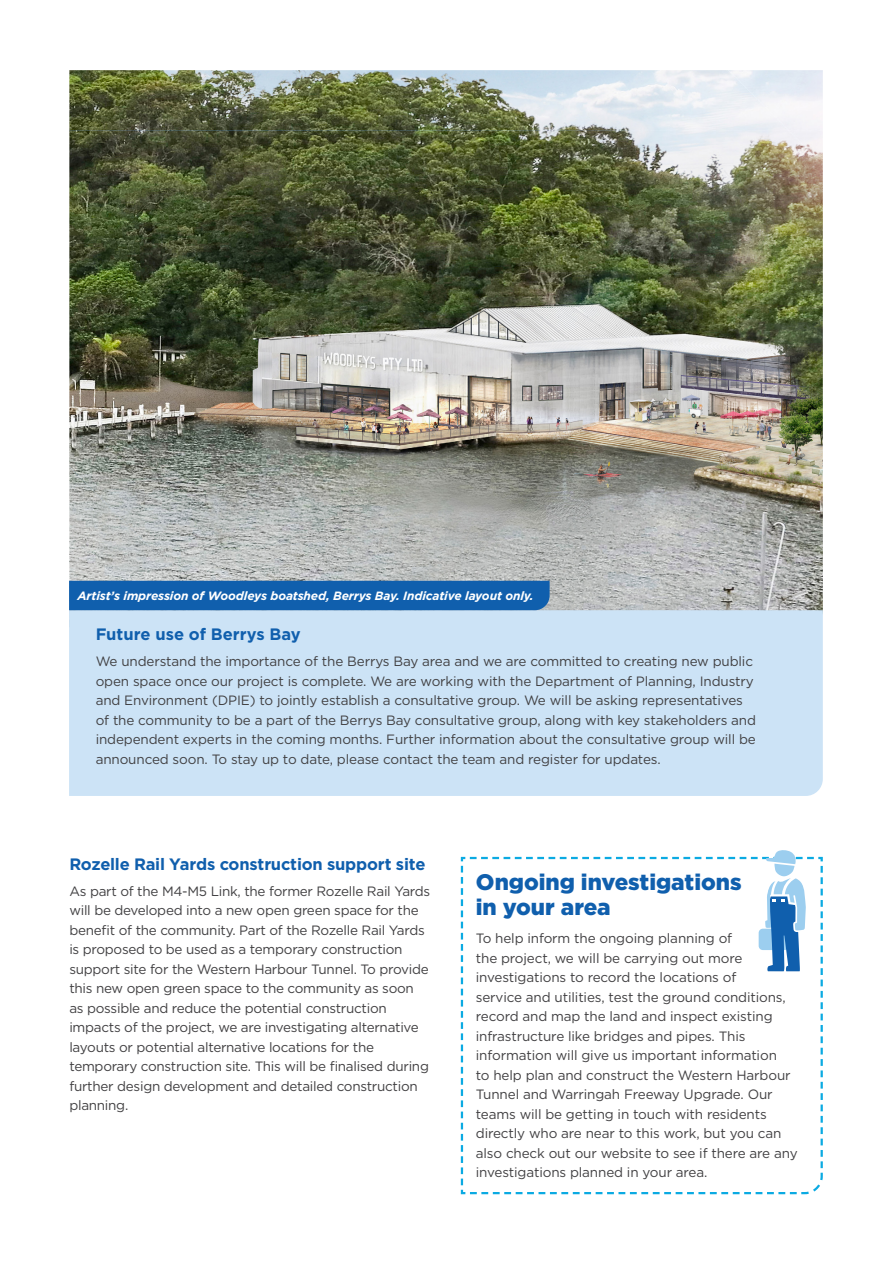
<style>
.page{position:relative;width:893px;height:1263px;background:#fff}
.page>*{position:absolute;margin:0;border:0;box-sizing:border-box;transform-origin:0 0}
.SG_-_Body_Heading_2{font:900 22.5px/25.5px "Gotham";color:#105fad}
.SG_-_Body_Heading_4{font:700 16.5px "Gotham";letter-spacing:-.01em;color:#105fad}
.SG_-_Body_Main{font:13.5px/19.5px "Gotham";letter-spacing:-.01em;color:#414042}
.SG_-_Caption{font:italic 700 12px "Gotham";letter-spacing:-.01em;color:#fff}
</style>
<div class="page">
<img style="left:69px;top:70px;width:754px;height:540px">
<div style="left:69px;top:610px;width:754px;height:186px;background:#cce3f6"></div>
<div style="left:69px;top:581px;width:481px;height:29px;background:#105fad"></div>
<svg style="left:461px;top:850px;width:362px;height:344px"></svg>
<p class="SG_-_Caption" style="left:78px;top:588px;width:458px">Artist’s impression of Woodleys boatshed, Berrys Bay. Indicative layout only.</p>
<p class="SG_-_Body_Heading_4" style="left:96px;top:624px;width:207px">Future use of Berrys Bay</p>
<p class="SG_-_Body_Main" style="left:96px;top:651px;width:662px">We understand the importance of the Berrys Bay area and we are committed to creating new public open space once our project is complete. We are working with the Department of Planning, Industry and Environment (DPIE) to jointly establish a consultative group. We will be asking representatives of the community to be a part of the Berrys Bay consultative group, along with key stakeholders and independent experts in the coming months. Further information about the consultative group will be announced soon. To stay up to date, please contact the team and register for updates.</p>
<p class="SG_-_Body_Heading_4" style="left:69px;top:853px;width:358px">Rozelle Rail Yards construction support site</p>
<p class="SG_-_Body_Main" style="left:69px;top:881px;width:362px">As part of the M4-M5 Link, the former Rozelle Rail Yards will be developed into a new open green space for the benefit of the community. Part of the Rozelle Rail Yards is proposed to be used as a temporary construction support site for the Western Harbour Tunnel. To provide this new open green space to the community as soon as possible and reduce the potential construction impacts of the project, we are investigating alternative layouts or potential alternative locations for the temporary construction site. This will be finalised during further design development and detailed construction planning.</p>
<p class="SG_-_Body_Heading_2" style="left:476px;top:869px;width:267px">Ongoing investigations in your area</p>
<p class="SG_-_Body_Main" style="left:476px;top:928px;width:323px">To help inform the ongoing planning of<br>the project, we will be carrying out more investigations to record the locations of<br>service and utilities, test the ground conditions, record and map the land and inspect existing infrastructure like bridges and pipes. This information will give us important information<br>to help plan and construct the Western Harbour Tunnel and Warringah Freeway Upgrade. Our teams will be getting in touch with residents directly who are near to this work, but you can also check out our website to see if there are any investigations planned in your area.</p>
</div>
